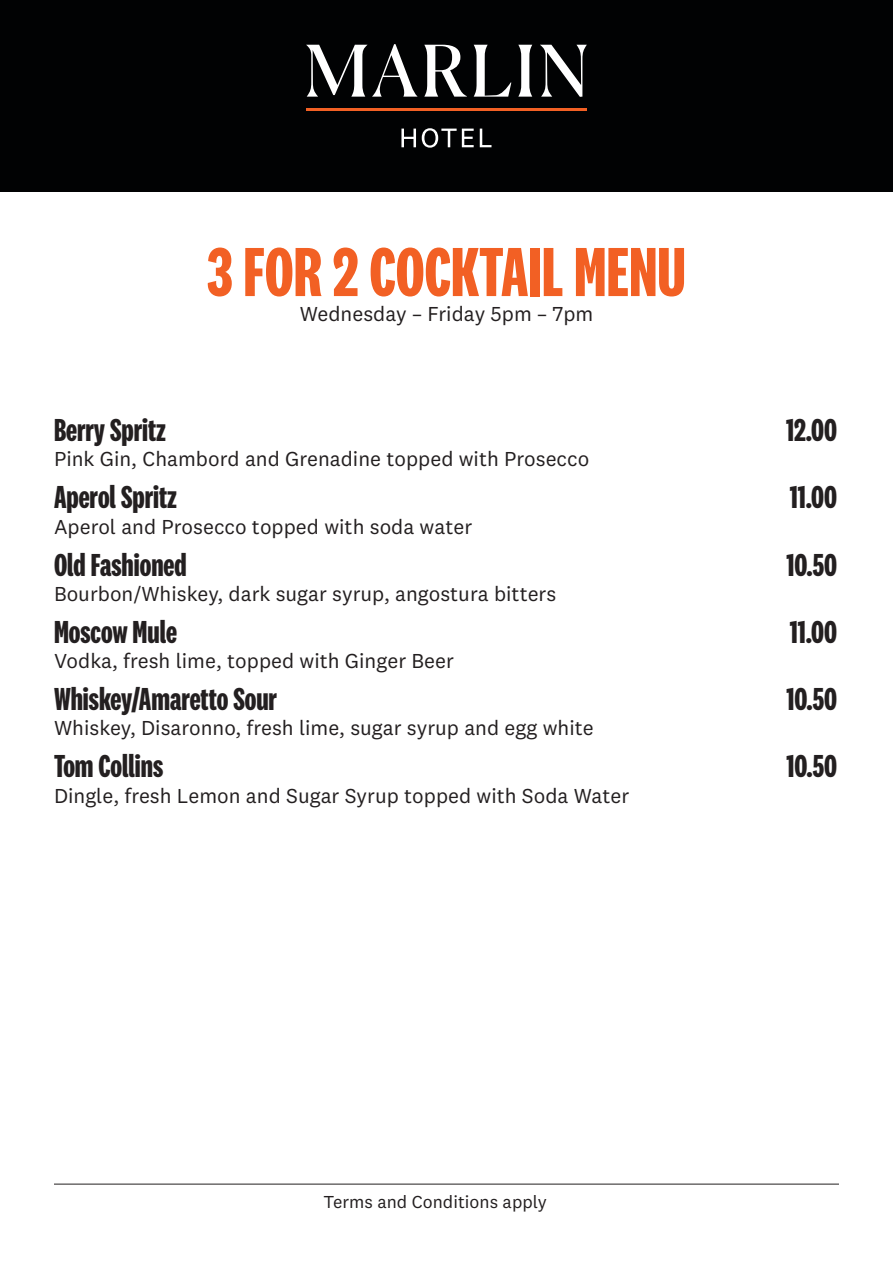
<style>
.page{position:relative;width:893px;height:1263px;background:#fff}
.page>*{position:absolute;margin:0;border:0;box-sizing:border-box;transform-origin:0 0}
.t1{font:700 72px "National 2 Compressed";color:#f26024}
.t2{font:700 33px "National 2 Compressed";color:#231f20}
.t3{font:21px "National 2";color:#231f20}
.t4{font:18px "National 2";color:#231f20}
</style>
<div class="page">
<div style="left:0;top:0;width:893px;height:192px;background:#010203"></div>
<hr style="left:306px;top:109px;width:281px;height:2px;background:#f26024">
<svg style="left:306px;top:44px;width:111px;height:53px"></svg>
<svg style="left:424px;top:45px;width:43px;height:52px"></svg>
<svg style="left:474px;top:45px;width:37px;height:52px"></svg>
<svg style="left:518px;top:45px;width:14px;height:52px"></svg>
<svg style="left:540px;top:45px;width:47px;height:52px"></svg>
<svg style="left:401px;top:129px;width:15px;height:18px"></svg>
<svg style="left:422px;top:128px;width:52px;height:20px"></svg>
<svg style="left:480px;top:129px;width:11px;height:18px"></svg>
<hr style="left:54px;top:1184px;width:785px;height:1px;background:#231f20">
<h1 class="t1" style="left:207px;top:245px;width:480px">3 FOR 2 COCKTAIL MENU</h1>
<p class="t3" style="left:300px;top:306px;width:295px">Wednesday – Friday 5pm – 7pm</p>
<h2 class="t2" style="left:54px;top:418px;width:114px">Berry Spritz</h2>
<h2 class="t2" style="left:786px;top:418px;width:53px">12.00</h2>
<p class="t3" style="left:54px;top:451px;width:537px">Pink Gin, Chambord and Grenadine topped with Prosecco</p>
<h2 class="t2" style="left:54px;top:485px;width:124px">Aperol Spritz</h2>
<h2 class="t2" style="left:790px;top:485px;width:49px">11.00</h2>
<p class="t3" style="left:54px;top:519px;width:420px">Aperol and Prosecco topped with soda water</p>
<h2 class="t2" style="left:54px;top:552px;width:134px">Old Fashioned</h2>
<h2 class="t2" style="left:786px;top:552px;width:52px">10.50</h2>
<p class="t3" style="left:54px;top:586px;width:504px">Bourbon/Whiskey, dark sugar syrup, angostura bitters</p>
<h2 class="t2" style="left:54px;top:619px;width:125px">Moscow Mule</h2>
<h2 class="t2" style="left:790px;top:619px;width:49px">11.00</h2>
<p class="t3" style="left:54px;top:653px;width:401px">Vodka, fresh lime, topped with Ginger Beer</p>
<h2 class="t2" style="left:54px;top:687px;width:224px">Whiskey/Amaretto Sour</h2>
<h2 class="t2" style="left:786px;top:687px;width:52px">10.50</h2>
<p class="t3" style="left:54px;top:720px;width:541px">Whiskey, Disaronno, fresh lime, sugar syrup and egg white</p>
<h2 class="t2" style="left:54px;top:754px;width:111px">Tom Collins</h2>
<h2 class="t2" style="left:786px;top:754px;width:52px">10.50</h2>
<p class="t3" style="left:54px;top:787px;width:577px">Dingle, fresh Lemon and Sugar Syrup topped with Soda Water</p>
<p class="t4" style="left:324px;top:1195px;width:225px">Terms and Conditions apply</p>
</div>
